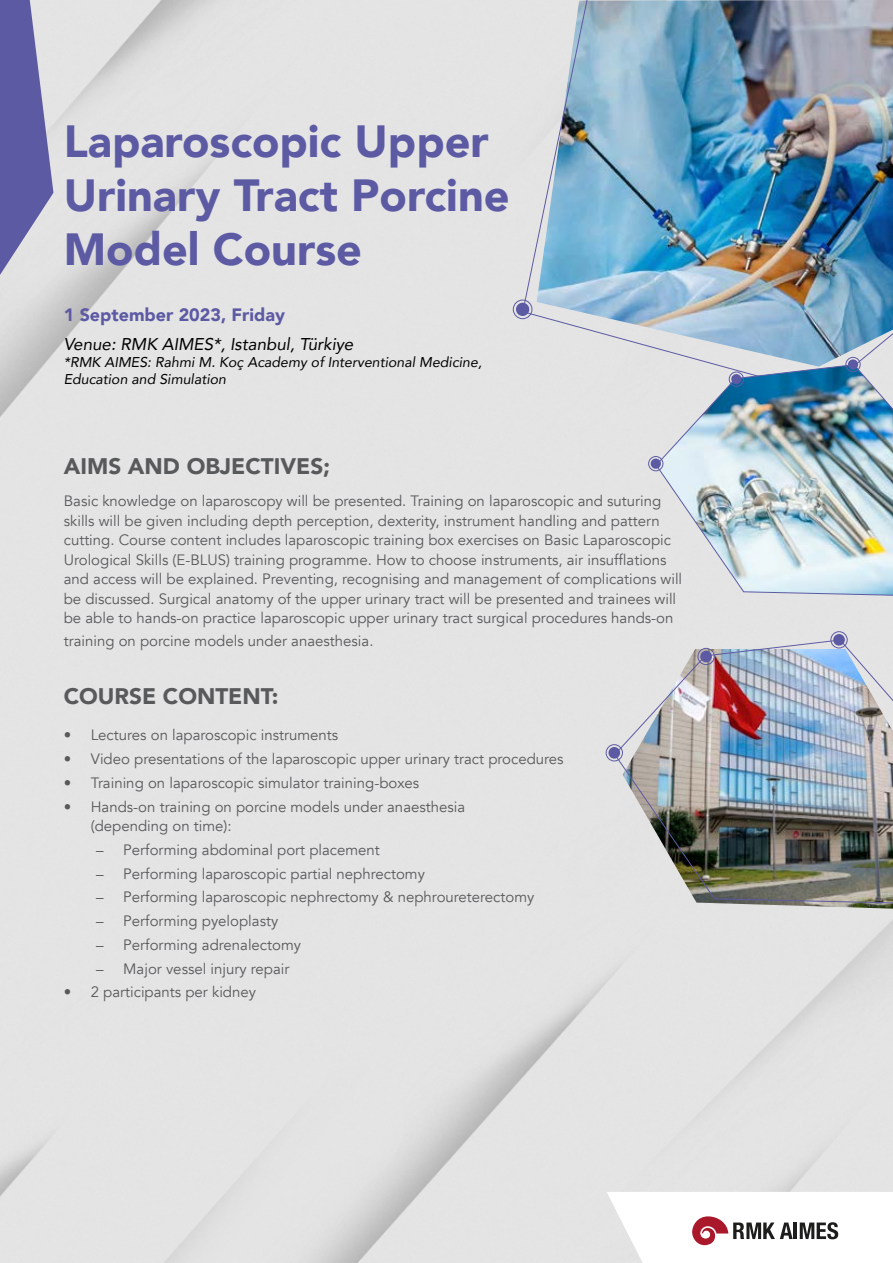
<style>
.page{position:relative;width:893px;height:1263px;background:#e4e4e4}
.page>*{position:absolute;margin:0;border:0;box-sizing:border-box;transform-origin:0 0}
.t1{font:900 45px/54px "Avenir";color:#5d5aa4}
.t2{font:900 22.5px "Avenir";color:#58595b}
.t3{font:900 17.85px "Avenir";color:#5d5aa4}
.t4{font:italic 16.95px "Avenir";color:#000}
.t5{font:15px/19.5px "Avenir";color:#58595b}
.t6{font:italic 14.1px/17px "Avenir";color:#000}
</style>
<div class="page">
<svg style="left:607px;top:1192px;width:286px;height:71px"></svg>
<svg style="left:0;top:0;width:53px;height:275px;background:#8582b6"></svg>
<img style="left:522px;top:0;width:371px;height:394px">
<div style="left:516px;top:303px;width:13px;height:13px;background:#5d5aa4;border-radius:50%"></div>
<div style="left:513px;top:300px;width:19px;height:19px;border:1px solid #5d5aa4;border-radius:50%"></div>
<img style="left:656px;top:364px;width:237px;height:232px">
<div style="left:848px;top:359px;width:10px;height:11px;background:#5d5aa4;border-radius:50%"></div>
<div style="left:846px;top:357px;width:14px;height:15px;border:1px solid #5d5aa4;border-radius:50%"></div>
<div style="left:731px;top:374px;width:10px;height:10px;background:#5d5aa4;border-radius:50%"></div>
<div style="left:729px;top:372px;width:15px;height:14px;border:1px solid #5d5aa4;border-radius:50%"></div>
<div style="left:651px;top:459px;width:10px;height:10px;background:#5d5aa4;border-radius:50%"></div>
<div style="left:648px;top:456px;width:15px;height:15px;border:1px solid #5d5aa4;border-radius:50%"></div>
<img style="left:614px;top:640px;width:279px;height:264px">
<div style="left:833px;top:634px;width:12px;height:12px;background:#5d5aa4;border-radius:50%"></div>
<div style="left:831px;top:631px;width:16px;height:17px;border:1px solid #5d5aa4;border-radius:50%"></div>
<div style="left:700px;top:651px;width:12px;height:11px;background:#5d5aa4;border-radius:50%"></div>
<div style="left:698px;top:648px;width:16px;height:17px;border:1px solid #5d5aa4;border-radius:50%"></div>
<div style="left:608px;top:747px;width:12px;height:12px;background:#5d5aa4;border-radius:50%"></div>
<div style="left:606px;top:744px;width:17px;height:17px;border:1px solid #5d5aa4;border-radius:50%"></div>
<h1 class="t1" style="left:64px;top:113px;width:447px">Laparoscopic Upper<br>Urinary Tract Porcine<br>Model Course</h1>
<p class="t3" style="left:64px;top:300px;width:223px">1 September 2023, Friday</p>
<p class="t4" style="left:64px;top:334px;width:291px">Venue: RMK AIMES*, Istanbul, Türkiye</p>
<p class="t6" style="left:64px;top:354px;width:420px">*RMK AIMES: Rahmi M. Koç Academy of Interventional Medicine,<br>Education and Simulation</p>
<h2 class="t2" style="left:64px;top:447px;width:268px">AIMS AND OBJECTIVES;</h2>
<p class="t5" style="left:64px;top:492px;width:620px">Basic knowledge on laparoscopy will be presented. Training on laparoscopic and suturing skills will be given including depth perception, dexterity, instrument handling and pattern cutting. Course content includes laparoscopic training box exercises on Basic Laparoscopic Urological Skills (E-BLUS) training programme. How to choose instruments, air insufflations and access will be explained. Preventing, recognising and management of complications will be discussed. Surgical anatomy of the upper urinary tract will be presented and trainees will be able to hands-on practice laparoscopic upper urinary tract surgical procedures hands-on</p>
<p class="t5" style="left:64px;top:631px;width:311px">training on porcine models under anaesthesia.</p>
<h2 class="t2" style="left:64px;top:677px;width:216px">COURSE CONTENT:</h2>
<p class="t5" style="left:64px;top:726px;width:276px">• Lectures on laparoscopic instruments</p>
<p class="t5" style="left:64px;top:749px;width:501px">• Video presentations of the laparoscopic upper urinary tract procedures</p>
<p class="t5" style="left:64px;top:773px;width:357px">• Training on laparoscopic simulator training-boxes</p>
<p class="t5" style="left:91px;top:797px;width:376px;text-indent:-27px">• Hands-on training on porcine models under anaesthesia (depending on time):</p>
<p class="t5" style="left:96px;top:840px;width:285px">– Performing abdominal port placement</p>
<p class="t5" style="left:96px;top:864px;width:330px">– Performing laparoscopic partial nephrectomy</p>
<p class="t5" style="left:96px;top:888px;width:440px">– Performing laparoscopic nephrectomy &amp; nephroureterectomy</p>
<p class="t5" style="left:96px;top:911px;width:183px">– Performing pyeloplasty</p>
<p class="t5" style="left:96px;top:935px;width:206px">– Performing adrenalectomy</p>
<p class="t5" style="left:96px;top:959px;width:195px">– Major vessel injury repair</p>
<p class="t5" style="left:64px;top:982px;width:194px">• 2 participants per kidney</p>
</div>
